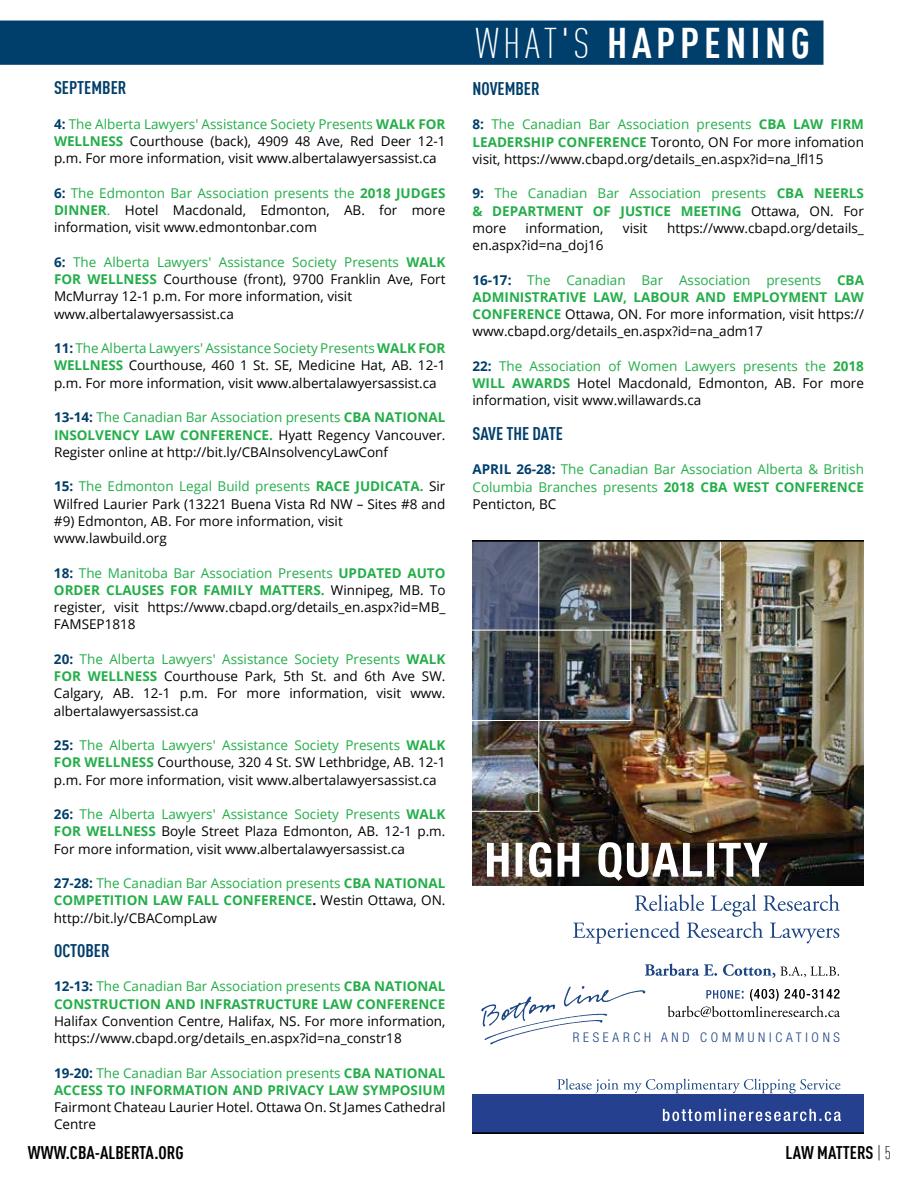
<style>
.page{position:relative;width:918px;height:1188px;background:#fff}
.page>*{position:absolute;margin:0;border:0;box-sizing:border-box;transform-origin:0 0}
.t1{font:700 condensed 42px "DIN Offc";letter-spacing:.11em;color:#fff}
.t2{font:700 condensed 18px "DIN Offc";color:#003e6b}
.t3{font:700 condensed 18px "DIN Offc";color:#000}
.t4{font:13.5px/17.2px "Open Sans";color:#000;text-align:justify}
.t5{font:700 13.5px/17.2px "Open Sans";color:#23ae49}
.t6{font:13.5px/17.2px "Open Sans";color:#23ae49;text-align:justify}
.t7{font:300 condensed 13.35px "Helvetica Neue";letter-spacing:.28em;color:#1c4584}
.s1{font-weight:700;color:#003e6b}
.s2{color:#23ae49}
.s3{font-weight:700;color:#23ae49}
.s4{font-weight:700}
.s5{color:#003e6b}
.s6{font-weight:400}
.s7{font-weight:300}
.s8{font-weight:400;color:#000}
.s9{color:#000}
</style>
<div class="page">
<div style="left:1px;top:21px;width:822px;height:43px;background:#003e6b"></div>
<div style="left:0;top:21px;width:824px;height:44px;border:2px solid #003e6b"></div>
<img style="left:472px;top:540px;width:392px;height:594px">
<svg style="left:573px;top:894px;width:267px;height:50px"></svg>
<img style="left:487px;top:842px;width:281px;height:39px">
<svg style="left:668px;top:989px;width:172px;height:28px"></svg>
<svg style="left:645px;top:963px;width:194px;height:15px"></svg>
<img style="left:472px;top:973px;width:177px;height:74px">
<svg style="left:663px;top:1109px;width:178px;height:12px"></svg>
<svg style="left:557px;top:1079px;width:283px;height:14px"></svg>
<h2 class="t2" style="left:54px;top:77px;width:74px">SEPTEMBER</h2>
<p class="t4" style="left:54px;top:115px;width:393px"><span class="s1">4:</span> <span class="s2">The Alberta Lawyers' Assistance Society Presents</span> <span class="s3">WALK FOR WELLNESS</span> Courthouse (back), 4909 48 Ave, Red Deer 12-1 p.m. For more information, visit www.albertalawyersassist.ca</p>
<p class="t4" style="left:54px;top:184px;width:393px"><span class="s1">6:</span> <span class="s2">The Edmonton Bar Association presents the</span> <span class="s3">2018 JUDGES DINNER</span><span class="s2">.</span> Hotel Macdonald, Edmonton, AB. for more information, visit www.edmontonbar.com</p>
<p class="t4" style="left:54px;top:253px;width:393px;text-align:left"><span class="s1">6:</span> <span class="s2">The Alberta Lawyers' Assistance Society Presents</span> <span class="s3">WALK FOR WELLNESS</span> Courthouse (front), 9700 Franklin Ave, Fort McMurray 12-1 p.m. For more information, visit www.albertalawyersassist.ca</p>
<p class="t4" style="left:54px;top:339px;width:393px"><span class="s1">11:</span> <span class="s2">The Alberta Lawyers' Assistance Society Presents</span> <span class="s3">WALK FOR WELLNESS</span> Courthouse, 460 1 St. SE, Medicine Hat, AB. 12-1 p.m. For more information, visit www.albertalawyersassist.ca</p>
<p class="t4" style="left:54px;top:408px;width:393px"><span class="s1">13-14:</span> <span class="s2">The Canadian Bar Association presents</span> <span class="s3">CBA NATIONAL INSOLVENCY LAW CONFERENCE.</span> Hyatt Regency Vancouver.<br>Register online at http://bit.ly/CBAInsolvencyLawConf</p>
<p class="t4" style="left:54px;top:477px;width:393px;text-align:left"><span class="s1">15:</span> <span class="s2">The Edmonton Legal Build presents</span> <span class="s3">RACE JUDICATA.</span> Sir Wilfred Laurier Park (13221 Buena Vista Rd NW – Sites #8 and #9) Edmonton, AB. For more information, visit www.lawbuild.org</p>
<p class="t4" style="left:54px;top:564px;width:393px"><span class="s1">18:</span> <span class="s2">The Manitoba Bar Association Presents</span> <span class="s3">UPDATED AUTO ORDER CLAUSES FOR FAMILY MATTERS.</span> Winnipeg, MB. To register, visit https://www.cbapd.org/details_en.aspx?id=MB_ FAMSEP1818</p>
<p class="t4" style="left:54px;top:650px;width:393px"><span class="s1">20:</span> <span class="s2">The Alberta Lawyers' Assistance Society Presents</span> <span class="s3">WALK FOR WELLNESS</span> Courthouse Park, 5th St. and 6th Ave SW.<br>Calgary, AB. 12-1 p.m. For more information, visit www. albertalawyersassist.ca</p>
<p class="t4" style="left:54px;top:736px;width:393px"><span class="s1">25:</span> <span class="s2">The Alberta Lawyers' Assistance Society Presents</span> <span class="s3">WALK FOR WELLNESS</span> Courthouse, 320 4 St. SW Lethbridge, AB. 12-1 p.m. For more information, visit www.albertalawyersassist.ca</p>
<p class="t4" style="left:54px;top:805px;width:393px"><span class="s1">26:</span> <span class="s2">The Alberta Lawyers' Assistance Society Presents</span> <span class="s3">WALK FOR WELLNESS</span> Boyle Street Plaza Edmonton, AB. 12-1 p.m.<br>For more information, visit www.albertalawyersassist.ca</p>
<p class="t4" style="left:54px;top:874px;width:393px"><span class="s1">27-28:</span> <span class="s2">The Canadian Bar Association presents</span> <span class="s3">CBA NATIONAL COMPETITION LAW FALL CONFERENCE</span><span class="s4">.</span> Westin Ottawa, ON. http://bit.ly/CBACompLaw</p>
<h2 class="t2" style="left:54px;top:940px;width:57px">OCTOBER</h2>
<p class="t5" style="left:54px;top:978px;width:393px"><span class="s5">12-13:</span> <span class="s6">The Canadian Bar Association presents</span> CBA NATIONAL<br>CONSTRUCTION AND INFRASTRUCTURE LAW CONFERENCE</p>
<p class="t4" style="left:54px;top:1012px;width:393px">Halifax Convention Centre, Halifax, NS. For more information, https://www.cbapd.org/details_en.aspx?id=na_constr18</p>
<p class="t5" style="left:54px;top:1064px;width:393px"><span class="s5">19-20:</span> <span class="s6">The Canadian Bar Association presents</span> CBA NATIONAL<br>ACCESS TO INFORMATION AND PRIVACY LAW SYMPOSIUM</p>
<p class="t4" style="left:54px;top:1098px;width:393px">Fairmont Chateau Laurier Hotel. Ottawa On. St James Cathedral<br>Centre</p>
<h1 class="t1" style="left:476px;top:18px;width:336px"><span class="s7">WHAT'S</span> HAPPENING</h1>
<h2 class="t2" style="left:472px;top:77px;width:69px">NOVEMBER</h2>
<p class="t4" style="left:472px;top:115px;width:393px"><span class="s1">8:</span> <span class="s2">The Canadian Bar Association presents</span> <span class="s3">CBA LAW FIRM LEADERSHIP CONFERENCE</span> Toronto, ON For more infomation visit, https://www.cbapd.org/details_en.aspx?id=na_lfl15</p>
<p class="t5" style="left:472px;top:184px;width:393px;text-align:justify"><span class="s5">9:</span> <span class="s6">The Canadian Bar Association presents</span> CBA NEERLS &amp; DEPARTMENT OF JUSTICE MEETING <span class="s8">Ottawa, ON. For more</span></p>
<p class="t4" style="left:526px;top:219px;width:79px">information,</p>
<p class="t4" style="left:623px;top:219px;width:26px">visit</p>
<p class="t4" style="left:667px;top:219px;width:198px">https://www.cbapd.org/details_</p>
<p class="t4" style="left:472px;top:236px;width:133px">en.aspx?id=na_doj16</p>
<p class="t4" style="left:472px;top:271px;width:393px"><span class="s1">16-17:</span> <span class="s2">The Canadian Bar Association presents</span> <span class="s3">CBA ADMINISTRATIVE LAW, LABOUR AND EMPLOYMENT LAW CONFERENCE</span> Ottawa, ON. For more information, visit https:// www.cbapd.org/details_en.aspx?id=na_adm17</p>
<p class="t4" style="left:472px;top:357px;width:393px"><span class="s1">22:</span> <span class="s2">The Association of Women Lawyers presents the</span> <span class="s3">2018<br>WILL AWARDS</span> Hotel Macdonald, Edmonton, AB. For more information, visit www.willawards.ca</p>
<h2 class="t2" style="left:472px;top:422px;width:92px">SAVE THE DATE</h2>
<p class="t6" style="left:472px;top:460px;width:393px"><span class="s1">APRIL 26-28:</span> The Canadian Bar Association Alberta &amp; British Columbia Branches presents <span class="s4">2018 CBA WEST CONFERENCE </span><span class="s9">Penticton, BC</span></p>
<p class="t7" style="left:573px;top:1030px;width:269px">RESEARCH AND COMMUNICATIONS</p>
<h2 class="t3" style="left:28px;top:1141px;width:157px">WWW.CBA-ALBERTA.ORG</h2>
<h2 class="t3" style="left:786px;top:1141px;width:107px">LAW MATTERS <span class="s7">| 5</span></h2>
</div>
